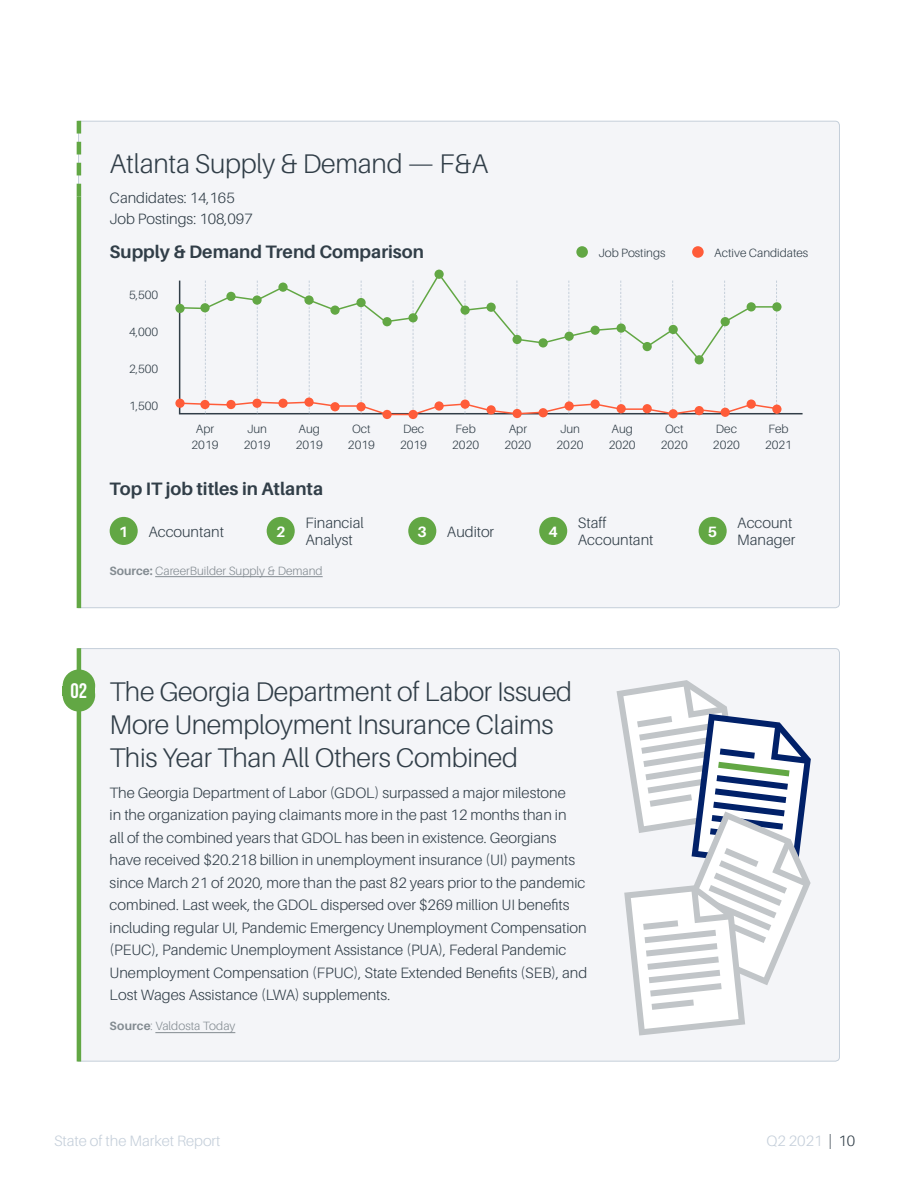
<style>
.page{position:relative;width:918px;height:1188px;background:#fff}
.page>*{position:absolute;margin:0;border:0;box-sizing:border-box;transform-origin:0 0}
.t1{font:300 27px/33px "Aileron";letter-spacing:-.01em;color:#313e48}
.Subhead_-_Large{font:700 21px "Bebas Neue";color:#fff}
.t2{font:700 18px "Aileron";color:#313e48}
.t3{font:300 15px/22.5px "Aileron";color:#313e48}
.t4{font:300 15px "Aileron";color:#c5cfda}
.t5{font:700 15px "Aileron";color:#fff}
.t6{font:300 12px/16.5px "Aileron";color:#313e48}
.t7{font:300 12px "Aileron";color:#838b91}
.s1{font-weight:700}
.s2{color:#313e48}
</style>
<div class="page">
<div style="left:78px;top:120px;width:762px;height:488px;background:#f4f5f8"></div>
<hr style="left:77px;top:196px;width:4px;height:412px;background:#62a744">
<div style="left:777px;top:279px;width:27px;height:136px;background:#f4f5f8"></div>
<div style="left:175px;top:304px;width:10px;height:9px;background:#62a744;border-radius:50%"></div>
<div style="left:175px;top:399px;width:10px;height:9px;background:#ff5c39;border-radius:50%"></div>
<div style="left:382px;top:410px;width:10px;height:9px;background:#ff5c39;border-radius:50%"></div>
<div style="left:408px;top:410px;width:10px;height:9px;background:#ff5c39;border-radius:50%"></div>
<div style="left:434px;top:270px;width:10px;height:9px;background:#62a744;border-radius:50%"></div>
<div style="left:513px;top:409px;width:9px;height:9px;background:#ff5c39;border-radius:50%"></div>
<div style="left:669px;top:409px;width:9px;height:9px;background:#ff5c39;border-radius:50%"></div>
<svg style="left:772px;top:302px;width:10px;height:10px"></svg>
<div style="left:772px;top:405px;width:10px;height:9px;background:#ff5c39;border-radius:50%"></div>
<div style="left:110px;top:517px;width:28px;height:28px;background:#62a744;border-radius:50%"></div>
<div style="left:267px;top:517px;width:28px;height:28px;background:#62a744;border-radius:50%"></div>
<div style="left:408px;top:517px;width:28px;height:28px;background:#62a744;border-radius:50%"></div>
<div style="left:539px;top:517px;width:28px;height:28px;background:#62a744;border-radius:50%"></div>
<div style="left:699px;top:517px;width:28px;height:28px;background:#62a744;border-radius:50%"></div>
<div style="left:81px;top:648px;width:759px;height:414px;background:#f4f5f8"></div>
<hr style="left:77px;top:648px;width:4px;height:414px;background:#62a744">
<div style="left:63px;top:669px;width:32px;height:33px;background:#62a744;border-radius:50%"></div>
<div style="left:63px;top:679px;width:32px;height:33px;background:#62a744;border-radius:50%"></div>
<div style="left:63px;top:686px;width:32px;height:9px;background:#62a744"></div>
<hr style="left:155px;top:576px;width:168px;height:1px;background:#838b91">
<div style="left:576px;top:246px;width:12px;height:12px;background:#62a744;border-radius:50%"></div>
<div style="left:692px;top:246px;width:12px;height:12px;background:#ff5c39;border-radius:50%"></div>
<hr style="left:155px;top:1032px;width:80px;height:1px;background:#838b91">
<svg style="left:77px;top:121px;width:4px;height:75px"></svg>
<div style="left:178px;top:271px;width:600px;height:91px;background:#f4f5f8"></div>
<svg style="left:178px;top:281px;width:599px;height:135px"></svg>
<svg style="left:617px;top:680px;width:194px;height:356px"></svg>
<p class="t1" style="left:110px;top:148px;width:380px">Atlanta Supply &amp; Demand — F&amp;A</p>
<p class="t3" style="left:110px;top:187px;width:145px;line-height:21px">Candidates: 14,165<br>Job Postings: 108,097</p>
<p class="t2" style="left:110px;top:241px;width:316px">Supply &amp; Demand Trend Comparison</p>
<p class="t6" style="left:129px;top:287px;width:31px">5,500</p>
<p class="t6" style="left:129px;top:324px;width:31px">4,000</p>
<p class="t6" style="left:129px;top:360px;width:31px">2,500</p>
<p class="t6" style="left:129px;top:397px;width:31px">1,500</p>
<p class="t6" style="left:599px;top:244px;width:69px">Job Postings</p>
<p class="t6" style="left:714px;top:244px;width:95px">Active Candidates</p>
<p class="t6" style="left:192px;top:420px;width:28px;text-align:center">Apr<br>2019</p>
<p class="t6" style="left:244px;top:420px;width:28px">Jun<br>2019</p>
<p class="t6" style="left:296px;top:420px;width:28px">Aug<br>2019</p>
<p class="t6" style="left:348px;top:420px;width:28px;text-align:center">Oct<br>2019</p>
<p class="t6" style="left:400px;top:420px;width:28px">Dec<br>2019</p>
<p class="t6" style="left:452px;top:420px;width:28px">Feb<br>2020</p>
<p class="t6" style="left:504px;top:420px;width:28px;text-align:center">Apr<br>2020</p>
<p class="t6" style="left:557px;top:420px;width:28px">Jun<br>2020</p>
<p class="t6" style="left:609px;top:420px;width:28px">Aug<br>2020</p>
<p class="t6" style="left:661px;top:420px;width:28px;text-align:center">Oct<br>2020</p>
<p class="t6" style="left:713px;top:420px;width:28px">Dec<br>2020</p>
<p class="t6" style="left:765px;top:420px;width:28px">Feb<br>2021</p>
<p class="t2" style="left:110px;top:479px;width:215px">Top IT job titles in Atlanta</p>
<p class="t5" style="left:119px;top:523px;width:11px">1</p>
<p class="t3" style="left:148px;top:520px;width:77px">Accountant</p>
<p class="t3" style="left:305px;top:515px;width:60px;line-height:16.5px">Financial<br>Analyst</p>
<p class="t5" style="left:276px;top:523px;width:11px">2</p>
<p class="t5" style="left:418px;top:523px;width:11px">3</p>
<p class="t3" style="left:447px;top:520px;width:49px">Auditor</p>
<p class="t3" style="left:578px;top:515px;width:77px;line-height:16.5px">Staff<br>Accountant</p>
<p class="t5" style="left:549px;top:523px;width:11px">4</p>
<p class="t3" style="left:737px;top:515px;width:60px;line-height:16.5px">Account<br>Manager</p>
<p class="t5" style="left:708px;top:523px;width:11px">5</p>
<p class="t7" style="left:110px;top:565px;width:215px"><span class="s1">Source:</span> CareerBuilder Supply &amp; Demand</p>
<p class="Subhead_-_Large" style="left:71px;top:680px;width:18px">02</p>
<p class="t1" style="left:110px;top:675px;width:464px">The Georgia Department of Labor Issued<br>More Unemployment Insurance Claims<br>This Year Than All Others Combined</p>
<p class="t3" style="left:110px;top:782px;width:479px">The Georgia Department of Labor (GDOL) surpassed a major milestone<br>in the organization paying claimants more in the past 12 months than in<br>all of the combined years that GDOL has been in existence. Georgians have received $20.218 billion in unemployment insurance (UI) payments since March 21 of 2020, more than the past 82 years prior to the pandemic combined. Last week, the GDOL dispersed over $269 million UI benefits including regular UI, Pandemic Emergency Unemployment Compensation (PEUC), Pandemic Unemployment Assistance (PUA), Federal Pandemic Unemployment Compensation (FPUC), State Extended Benefits (SEB), and Lost Wages Assistance (LWA) supplements.</p>
<p class="t7" style="left:110px;top:1019px;width:127px"><span class="s1">Source</span>: Valdosta Today</p>
<p class="t4" style="left:54px;top:1132px;width:168px">State of the Market Report</p>
<p class="t4" style="left:767px;top:1132px;width:90px">Q2 2021 <span class="s2">| 10</span></p>
</div>
